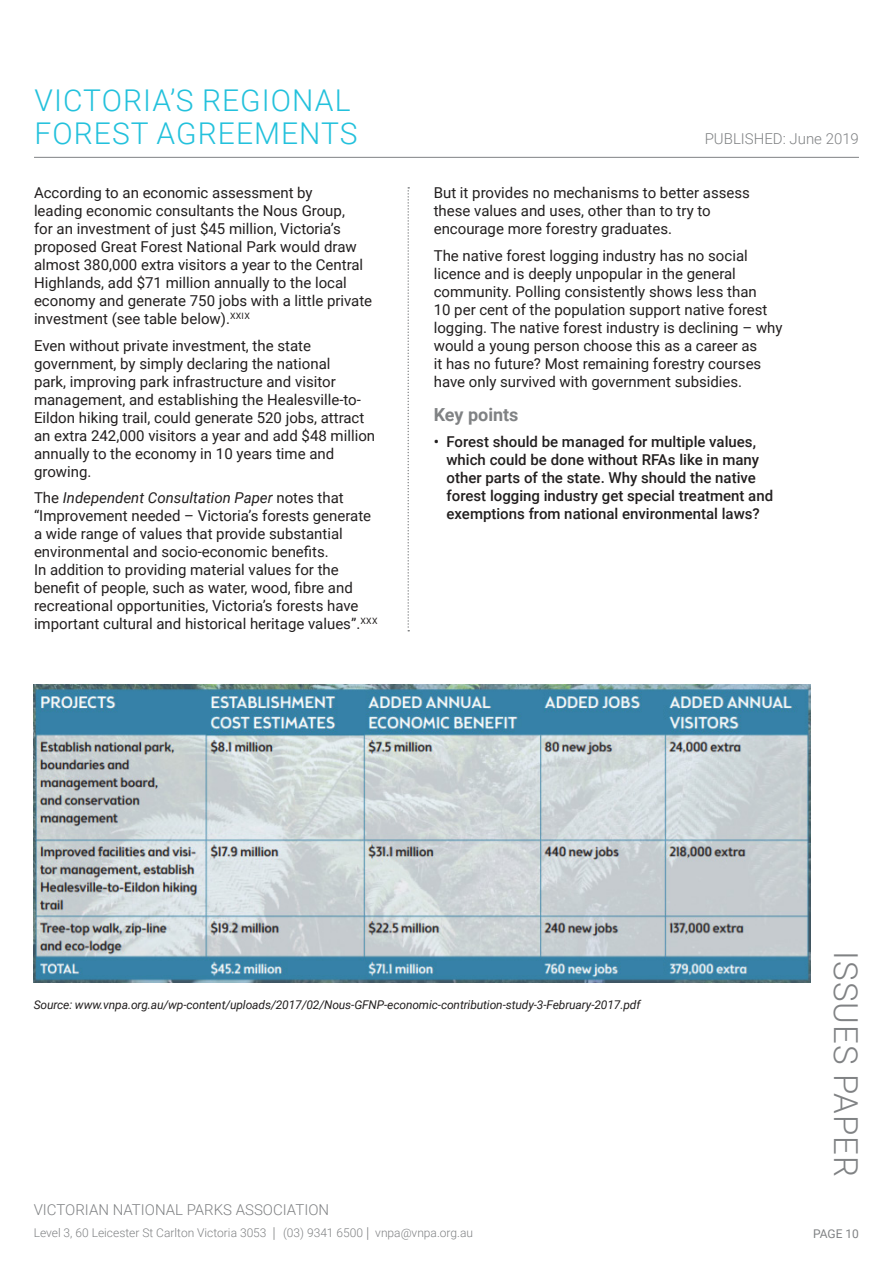
<style>
.page{position:relative;width:893px;height:1263px;background:#fff}
.page>*{position:absolute;margin:0;border:0;box-sizing:border-box;transform-origin:0 0}
.t1{font:300 33px "Roboto";letter-spacing:.035em;color:#808284}
.t2{font:300 30px/33px "Roboto";letter-spacing:.035em;color:#23c1dc}
.t3{font:700 18px "Roboto";color:#808284}
.t4{font:15px/18px "Roboto";color:#221f1f}
.t5{font:500 15px/18px "Roboto";color:#221f1f}
.t6{font:300 15px "Roboto";color:#808284}
.t7{font:italic 12px "Roboto";letter-spacing:-.01em;color:#221f1f}
.t8{font:300 12px "Roboto";color:#808284}
.t9{font:12px "Roboto";color:#808284}
.s1{font-style:italic}
.s2{font-size:15px}
</style>
<div class="page">
<hr style="left:34px;top:157px;width:825px;height:1px;background:#808284">
<svg style="left:407px;top:187px;width:2px;height:444px"></svg>
<img style="left:34px;top:685px;width:776px;height:297px">
<h2 class="t2" style="left:35px;top:86px;width:325px">VICTORIA’S REGIONAL<br>FOREST AGREEMENTS</h2>
<p class="t4" style="left:34px;top:185px;width:340px">According to an economic assessment by<br>leading economic consultants the Nous Group,<br>for an investment of just $45 million, Victoria’s proposed Great Forest National Park would draw almost 380,000 extra visitors a year to the Central Highlands, add $71 million annually to the local economy and generate 750 jobs with a little private investment (see table below).<sup>XXIX</sup></p>
<p class="t4" style="left:34px;top:336px;width:343px">Even without private investment, the state government, by simply declaring the national<br>park, improving park infrastructure and visitor management, and establishing the Healesville-to-Eildon hiking trail, could generate 520 jobs, attract an extra 242,000 visitors a year and add $48 million annually to the economy in 10 years time and growing.</p>
<p class="t4" style="left:34px;top:490px;width:345px">The <span class="s1">Independent Consultation Paper</span> notes that “Improvement needed – Victoria’s forests generate a wide range of values that provide substantial environmental and socio-economic benefits.<br>In addition to providing material values for the benefit of people, such as water, wood, fibre and recreational opportunities, Victoria’s forests have important cultural and historical heritage values”.<sup>XXX</sup></p>
<p class="t6" style="left:705px;top:132px;width:156px">PUBLISHED: June 2019</p>
<p class="t4" style="left:434px;top:185px;width:318px">But it provides no mechanisms to better assess these values and uses, other than to try to encourage more forestry graduates.</p>
<p class="t4" style="left:434px;top:247px;width:350px">The native forest logging industry has no social licence and is deeply unpopular in the general community. Polling consistently shows less than<br>10 per cent of the population support native forest logging. The native forest industry is declining – why would a young person choose this as a career as<br>it has no future? Most remaining forestry courses have only survived with government subsidies.</p>
<p class="t3" style="left:434px;top:407px;width:86px">Key points</p>
<p class="t5" style="left:446px;top:432px;width:328px;text-indent:-13px">• Forest should be managed for multiple values, which could be done without RFAs like in many other parts of the state. Why should the native forest logging industry get special treatment and exemptions from national environmental laws?</p>
<p class="t7" style="left:34px;top:999px;width:608px">Source: www.vnpa.org.au/wp-content/uploads/2017/02/Nous-GFNP-economic-contribution-study-3-February-2017.pdf</p>
<p class="t6" style="left:34px;top:1203px;width:297px">VICTORIAN NATIONAL PARKS ASSOCIATION</p>
<p class="t8" style="left:34px;top:1227px;width:441px">Level 3, 60 Leicester St Carlton Victoria 3053 <span class="s2">|</span> (03) 9341 6500 <span class="s2">|</span> vnpa@vnpa.org.au</p>
<h1 class="t1" style="left:860px;top:951px;width:228px;rotate:90deg">ISSUES PAPER</h1>
<p class="t9" style="left:813px;top:1228px;width:47px">PAGE 10</p>
</div>
